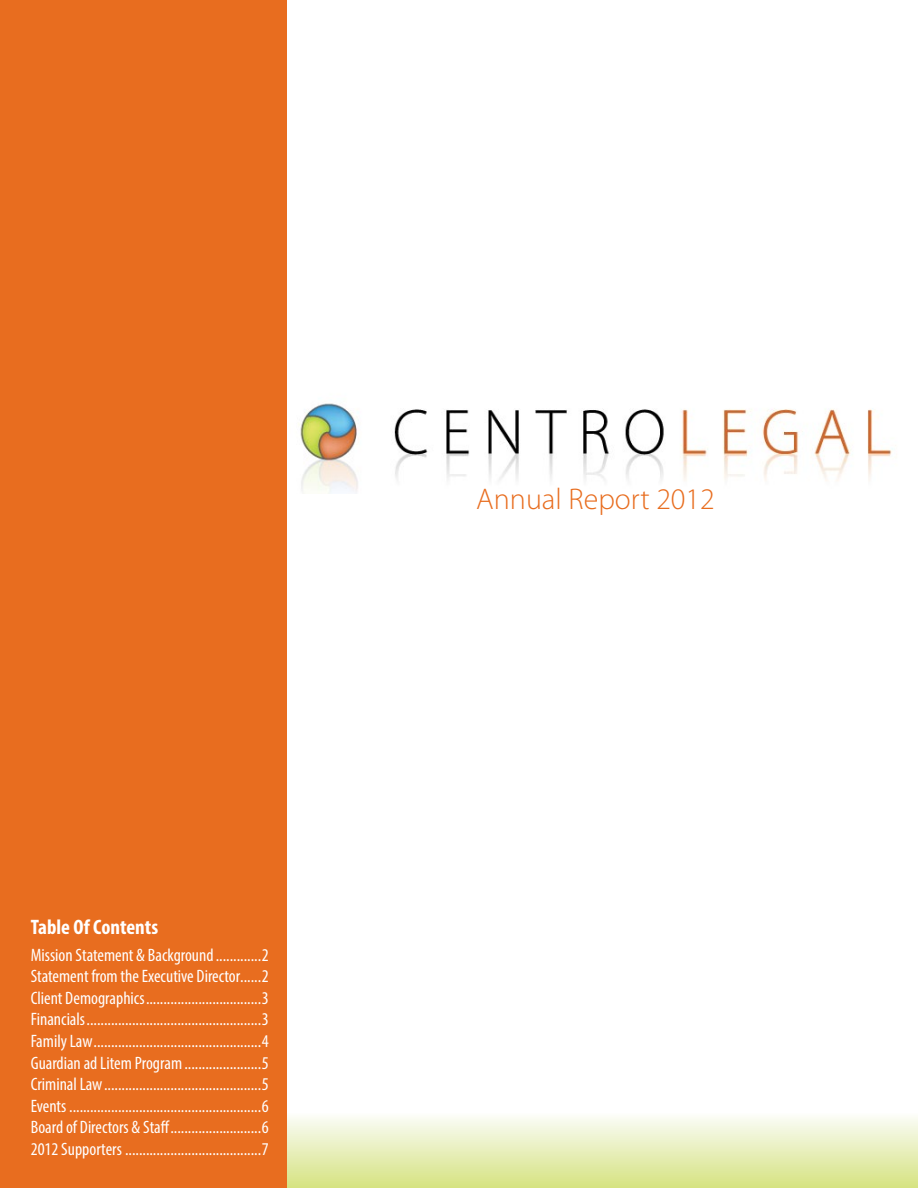
<style>
.page{position:relative;width:918px;height:1188px;background:#fff}
.page>*{position:absolute;margin:0;border:0;box-sizing:border-box;transform-origin:0 0}
.t1{font:300 30px "Myriad Pro";color:#e86d1f}
.t2{font:700 condensed 21px "Myriad Pro";color:#fff}
.t3{font:condensed 18px/21.6px "Myriad Pro";color:#fff;text-align:justify}
</style>
<div class="page">
<div style="left:0;top:1112px;width:918px;height:76px;background:linear-gradient(to bottom,#fcfdfc,#d6e383)"></div>
<div style="left:0;top:0;width:287px;height:1188px;background:#e86d1f"></div>
<img style="left:298px;top:403px;width:595px;height:90px">
<p class="t2" style="left:31px;top:913px;width:129px">Table Of Contents</p>
<p class="t3" style="left:31px;top:944px;width:239px">Mission Statement &amp; Background.............2<br>Statement from the Executive Director......2<br>Client Demographics.................................3<br>Financials..................................................3<br>Family Law................................................4<br>Guardian ad Litem Program......................5<br>Criminal Law.............................................5<br>Events .......................................................6<br>Board of Directors &amp; Staff..........................6<br>2012 Supporters .......................................7</p>
<h1 class="t1" style="left:476px;top:481px;width:240px">Annual Report 2012</h1>
</div>
